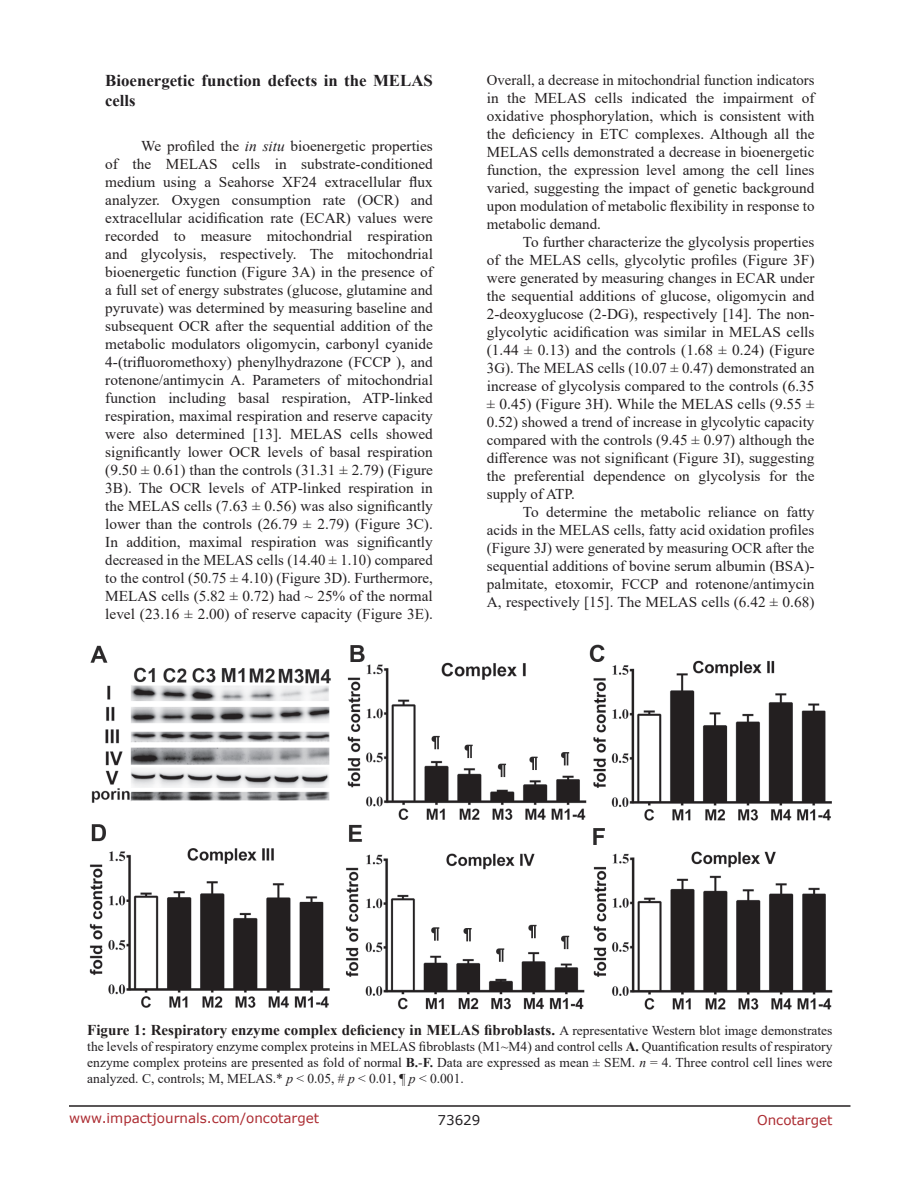
<style>
.page{position:relative;width:918px;height:1188px;background:#fff}
.page>*{position:absolute;margin:0;border:0;box-sizing:border-box;transform-origin:0 0}
.SubHeading{font:700 16.5px/19.8px "Times New Roman";color:#221f22}
.BodyText{font:15px/18px "Times New Roman";color:#231f20;text-align:justify}
.BodyText-2{font:15px/18px "Times New Roman";color:#221f22;text-align:justify}
.FigureText{font:700 15px "Times New Roman";color:#231f20}
.FigureText-2{font:13.5px/16.2px "Times New Roman";color:#221f22;text-align:justify}
.t1{font:13.5px "Verdana";color:#ac2b31}
.t2{font:13.5px "Verdana";color:#221f22}
.s1{font-style:italic;color:#221f22}
.s2{color:#221f22}
.s3{color:#231f20}
.s4{font-weight:400;font-size:13.5px;color:#221f22}
.s5{font-weight:700}
.s6{font-style:italic}
</style>
<div class="page">
<hr style="left:69px;top:1105px;width:781px;height:2px;background:#231f20">
<img style="left:89px;top:644px;width:743px;height:365px">
<p class="SubHeading" style="left:105px;top:70px;width:329px">Bioenergetic function defects in the MELAS cells</p>
<p class="BodyText" style="left:105px;top:136px;width:329px;text-indent:36px">We profiled the <span class="s1">in situ</span> bioenergetic properties of the MELAS cells in substrate-conditioned medium using a Seahorse XF24 extracellular flux analyzer. <span class="s2">Oxygen consumption rate (OCR) and extracellular acidification rate (ECAR)</span> values were recorded to measure mitochondrial respiration and glycolysis, respectively. The mitochondrial bioenergetic function (Figure 3A) in the presence of a full set of energy substrates (glucose, glutamine and pyruvate) was determined by measuring baseline and <span class="s2">subsequent OCR after the sequential addition of the metabolic modulators oligomycin, carbonyl cyanide 4-(trifluoromethoxy) phenylhydrazone (FCCP ), and rotenone/antimycin A. Parameters of mitochondrial function including basal respiration, ATP-linked respiration, maximal respiration and reserve capacity were also determined [13].</span> MELAS cells showed significantly lower OCR levels of basal respiration (9.50 ± 0.61) than <span class="s2">the controls</span> (31.31 ± 2.79) <span class="s2">(Figure 3B)</span>. The OCR levels of ATP-linked respiration in the MELAS cells (7.63 ± 0.56) was also significantly lower than <span class="s2">the controls</span> (26.79 ± 2.79) <span class="s2">(Figure 3C).<br></span>In addition, maximal respiration <span class="s2">was significantly decreased in the MELAS cells</span> (14.40 ± 1.10) <span class="s2">compared to the control</span> (50.75 ± 4.10) <span class="s2">(Figure 3D). Furthermore, MELAS cells</span> (5.82 ± 0.72) <span class="s2">had</span> ~ 25% of the normal level (23.16 ± 2.00) of reserve capacity (Figure 3E).</p>
<p class="BodyText" style="left:487px;top:71px;width:329px">Overall, a decrease in mitochondrial function indicators in the MELAS cells indicated the impairment of oxidative phosphorylation, which is consistent with the deficiency in ETC complexes. Although all the MELAS cells demonstrated a decrease in bioenergetic function, the expression level among the cell lines varied, suggesting the impact of genetic background upon modulation of metabolic flexibility in response to metabolic demand.</p>
<p class="BodyText" style="left:487px;top:233px;width:329px;text-indent:36px">To further characterize the glycolysis properties of the MELAS cells, glycolytic profiles (Figure 3F) were generated by measuring changes in ECAR under the sequential additions of glucose, oligomycin and 2-deoxyglucose (2-DG), respectively [14]. The non&shy;glycolytic acidification was similar in MELAS cells (1.44 ± 0.13) and the controls (1.68 ± 0.24) (Figure 3G). <span class="s2">The MELAS cells</span> (10.07 ± 0.47) <span class="s2">demonstrated an increase of glycolysis compared to the controls</span> (6.35 ± 0.45) <span class="s2">(Figure 3H).</span> While <span class="s2">the</span> MELAS <span class="s2">cells</span> (9.55 ± 0.52) showed a trend of increase in glycolytic capacity compared with the <span class="s2">controls</span> (9.45 ± 0.97) although the difference was not significant (Figure 3I), suggesting the preferential dependence on glycolysis for the supply of ATP.</p>
<p class="BodyText-2" style="left:487px;top:503px;width:329px;text-indent:36px">To determine the metabolic reliance on fatty acids in the MELAS cells, fatty acid oxidation profiles (Figure 3J) were generated by measuring OCR after the sequential additions of bovine serum albumin (BSA)<span class="s3">- palmitate</span>, etoxomir, FCCP and rotenone/antimycin A, respectively [15]. <span class="s3">The</span> MELAS cells <span class="s3">(6.42 ± 0.68)</span></p>
<p class="FigureText" style="left:87px;top:1019px;width:747px">Figure 1: Respiratory enzyme complex deficiency in MELAS fibroblasts. <span class="s4">A representative Western blot image demonstrates</span></p>
<p class="FigureText-2" style="left:87px;top:1038px;width:747px">the levels of respiratory enzyme complex proteins in MELAS fibroblasts (M1~M4) and control cells <span class="s5">A.</span> Quantification results of respiratory enzyme complex proteins are presented as fold of normal <span class="s5">B.</span>-<span class="s5">F.</span> Data are expressed as mean ± SEM. <span class="s6">n</span> <span class="s3">=</span> 4. Three control cell lines were analyzed. C, controls; M, MELAS.* <span class="s6">p</span> &lt; 0.05, <span class="s3">#</span> <span class="s6">p</span> &lt; 0.01, <span class="s3">¶</span> <span class="s6">p</span> &lt; 0.001.</p>
<p class="t1" style="left:69px;top:1109px;width:252px">www.impactjournals.com/oncotarget</p>
<p class="t2" style="left:438px;top:1111px;width:44px">73629</p>
<p class="t1" style="left:757px;top:1111px;width:77px">Oncotarget</p>
</div>
